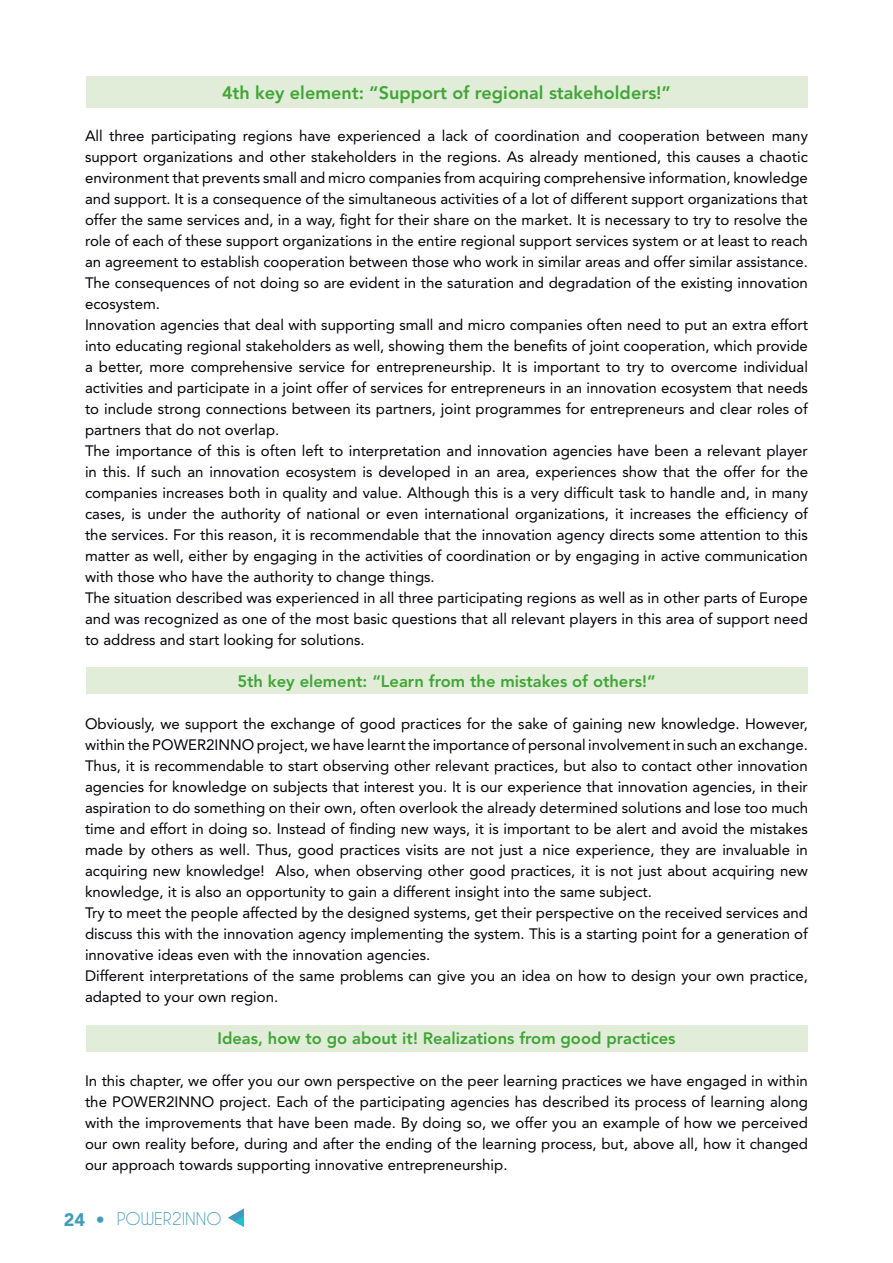
<style>
.page{position:relative;width:893px;height:1263px;background:#fff}
.page>*{position:absolute;margin:0;border:0;box-sizing:border-box;transform-origin:0 0}
.t1{font:800 18px "Avenir";color:#3fa535}
.t2{font:800 16.5px "Avenir";color:#3fa535}
.t3{font:16.5px "Caviar Dreams";color:#429bb8}
.t4{font:15px/21px "Avenir";color:#000009}
.s1{font-family:"Avenir";font-weight:900;font-size:18px}
</style>
<div class="page">
<svg style="left:228px;top:1208px;width:16px;height:19px"></svg>
<div style="left:86px;top:76px;width:721px;height:32px;background:#e2edd9"></div>
<div style="left:86px;top:668px;width:721px;height:26px;background:#e2edd9"></div>
<div style="left:86px;top:1025px;width:721px;height:26px;background:#e2edd9"></div>
<p class="t1" style="left:222px;top:82px;width:450px">4th key element: “Support of regional stakeholders!”</p>
<p class="t4" style="left:85px;top:125px;width:724px">All three participating regions have experienced a lack of coordination and cooperation between many support organizations and other stakeholders in the regions. As already mentioned, this causes a chaotic environment that prevents small and micro companies from acquiring comprehensive information, knowledge and support. It is a consequence of the simultaneous activities of a lot of different support organizations that offer the same services and, in a way, fight for their share on the market. It is necessary to try to resolve the role of each of these support organizations in the entire regional support services system or at least to reach an agreement to establish cooperation between those who work in similar areas and offer similar assistance.<br>The consequences of not doing so are evident in the saturation and degradation of the existing innovation ecosystem.<br>Innovation agencies that deal with supporting small and micro companies often need to put an extra effort into educating regional stakeholders as well, showing them the benefits of joint cooperation, which provide a better, more comprehensive service for entrepreneurship. It is important to try to overcome individual activities and participate in a joint offer of services for entrepreneurs in an innovation ecosystem that needs to include strong connections between its partners, joint programmes for entrepreneurs and clear roles of partners that do not overlap.<br>The importance of this is often left to interpretation and innovation agencies have been a relevant player in this. If such an innovation ecosystem is developed in an area, experiences show that the offer for the companies increases both in quality and value. Although this is a very difficult task to handle and, in many cases, is under the authority of national or even international organizations, it increases the efficiency of the services. For this reason, it is recommendable that the innovation agency directs some attention to this matter as well, either by engaging in the activities of coordination or by engaging in active communication with those who have the authority to change things.<br>The situation described was experienced in all three participating regions as well as in other parts of Europe and was recognized as one of the most basic questions that all relevant players in this area of support need to address and start looking for solutions.</p>
<p class="t2" style="left:237px;top:671px;width:420px">5th key element: “Learn from the mistakes of others!”</p>
<p class="t4" style="left:85px;top:713px;width:724px">Obviously, we support the exchange of good practices for the sake of gaining new knowledge. However, within the POWER2INNO project, we have learnt the importance of personal involvement in such an exchange.<br>Thus, it is recommendable to start observing other relevant practices, but also to contact other innovation agencies for knowledge on subjects that interest you. It is our experience that innovation agencies, in their aspiration to do something on their own, often overlook the already determined solutions and lose too much time and effort in doing so. Instead of finding new ways, it is important to be alert and avoid the mistakes made by others as well. Thus, good practices visits are not just a nice experience, they are invaluable in acquiring new knowledge! Also, when observing other good practices, it is not just about acquiring new knowledge, it is also an opportunity to gain a different insight into the same subject.<br>Try to meet the people affected by the designed systems, get their perspective on the received services and discuss this with the innovation agency implementing the system. This is a starting point for a generation of innovative ideas even with the innovation agencies.<br>Different interpretations of the same problems can give you an idea on how to design your own practice, adapted to your own region.</p>
<p class="t2" style="left:217px;top:1028px;width:459px">Ideas, how to go about it! Realizations from good practices</p>
<p class="t4" style="left:85px;top:1070px;width:724px;text-align:justify">In this chapter, we offer you our own perspective on the peer learning practices we have engaged in within the POWER2INNO project. Each of the participating agencies has described its process of learning along with the improvements that have been made. By doing so, we offer you an example of how we perceived our own reality before, during and after the ending of the learning process, but, above all, how it changed our approach towards supporting innovative entrepreneurship.</p>
<p class="t3" style="left:64px;top:1210px;width:159px"><span class="s1">24 •</span> POWER2INNO</p>
</div>
